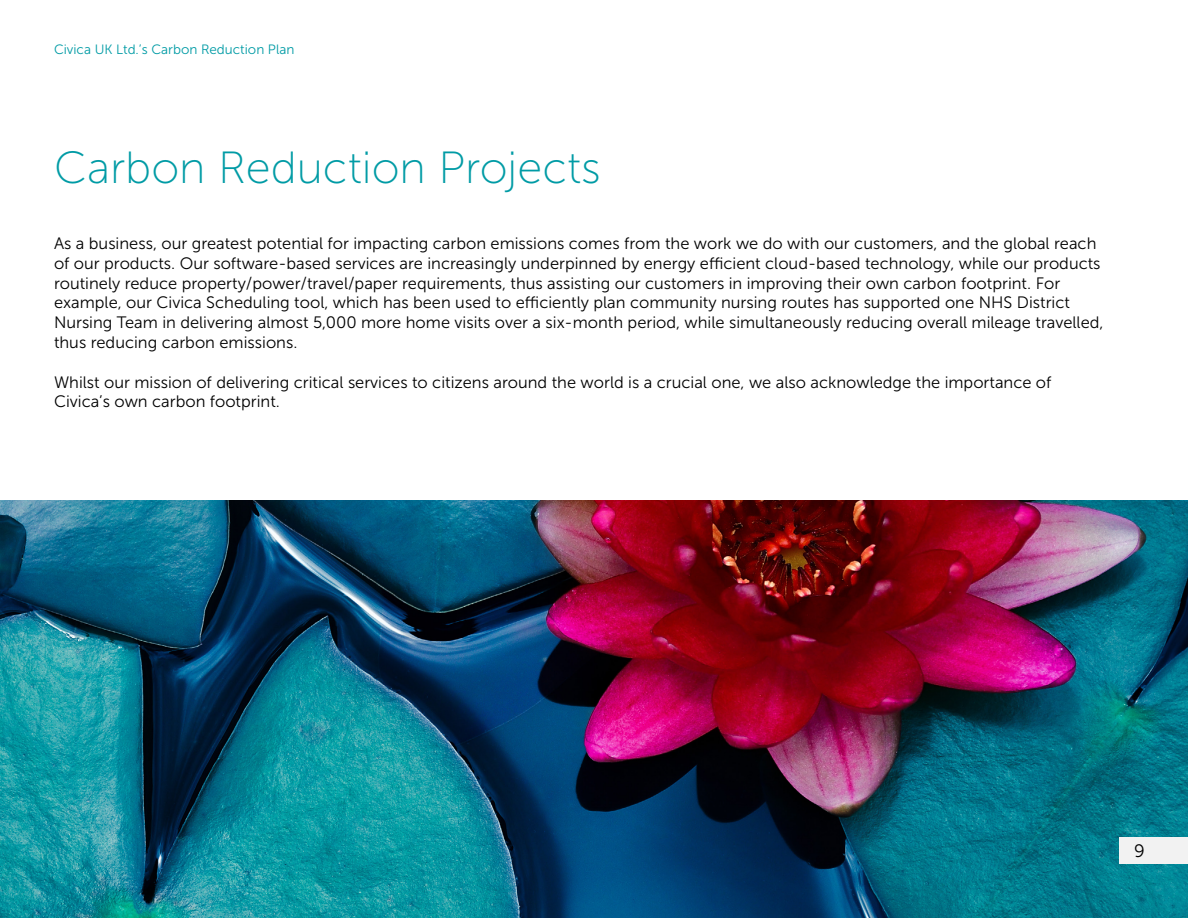
<style>
.page{position:relative;width:1188px;height:918px;background:#fff}
.page>*{position:absolute;margin:0;border:0;box-sizing:border-box;transform-origin:0 0}
.t1{font:45px "Museo Sans 100";color:#009ba5}
.t2{font:18px "Museo Sans 300";color:#000}
.t3{font:16.5px/19.8px "Museo Sans 300";color:#000}
.t4{font:13.5px "Museo Sans 300";color:#009ba5}
</style>
<div class="page">
<img style="left:0;top:500px;width:1188px;height:418px">
<div style="left:1120px;top:837px;width:68px;height:27px;background:#f2f2f2"></div>
<p class="t4" style="left:54px;top:42px;width:242px">Civica UK Ltd.’s Carbon Reduction Plan</p>
<h1 class="t1" style="left:54px;top:144px;width:548px">Carbon Reduction Projects</h1>
<p class="t3" style="left:54px;top:233px;width:1051px">As a business, our greatest potential for impacting carbon emissions comes from the work we do with our customers, and the global reach of our products. Our software-based services are increasingly underpinned by energy efficient cloud-based technology, while our products routinely reduce property/power/travel/paper requirements, thus assisting our customers in improving their own carbon footprint. For example, our Civica Scheduling tool, which has been used to efficiently plan community nursing routes has supported one NHS District Nursing Team in delivering almost 5,000 more home visits over a six-month period, while simultaneously reducing overall mileage travelled, thus reducing carbon emissions.</p>
<p class="t3" style="left:54px;top:372px;width:999px">Whilst our mission of delivering critical services to citizens around the world is a crucial one, we also acknowledge the importance of<br>Civica’s own carbon footprint.</p>
<p class="t2" style="left:1134px;top:841px;width:12px">9</p>
</div>
